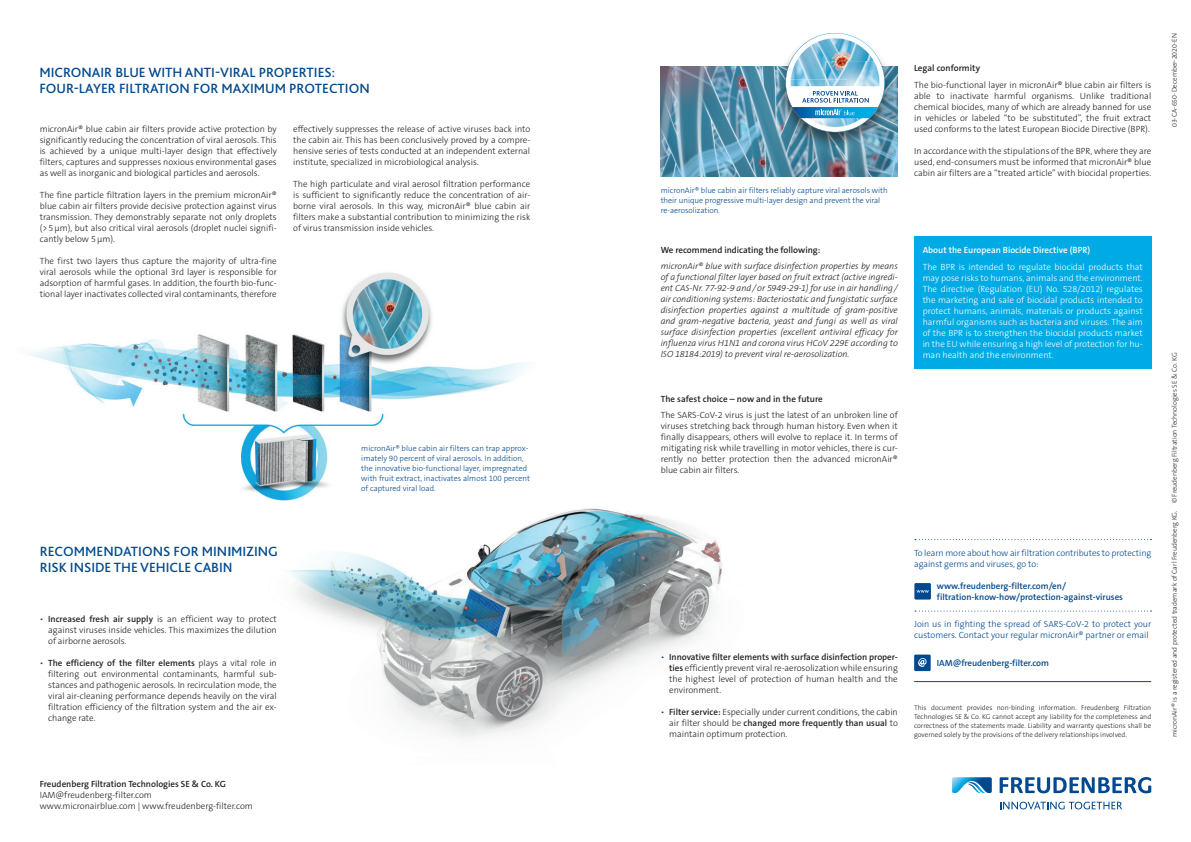
<style>
.page{position:relative;width:1191px;height:842px;background:#fff}
.page>*{position:absolute;margin:0;border:0;box-sizing:border-box;transform-origin:0 0}
.t1{font:500 14px/16px "Bliss 2";color:#01498e}
.t2{font:300 9px/11px "The Sans B W3";color:#231f20;text-align:justify}
.t3{font:italic 300 9px/11px "The Sans B W3";color:#231f20;text-align:justify}
.t4{font:300 9px/11px "The Sans B W3";color:#fff;text-align:justify}
.t5{font:600 9px "The Sans B W6";color:#231f20}
.t6{font:300 9px/11px "The Sans B W3";letter-spacing:-.01em;color:#01498e}
.t7{font:600 9px/11px "The Sans B W6";color:#01498e}
.t8{font:600 9px "The Sans B W6";color:#fff}
.t9{font:300 8px/10px "The Sans B W3";color:#01498e}
.t10{font:300 7px/9px "The Sans B W3";color:#231f20;text-align:justify}
.s1{color:#01498e}
.s2{font-family:"The Sans B W6";font-weight:600}
.s3{font-family:"The Sans B W3";font-weight:300;color:#01498e}
.s4{font-family:"The Sans B W3";font-weight:300}
</style>
<div class="page">
<svg style="left:999px;top:777px;width:152px;height:16px"></svg>
<svg style="left:952px;top:777px;width:39px;height:16px"></svg>
<svg style="left:1000px;top:802px;width:122px;height:7px"></svg>
<img style="left:29px;top:272px;width:498px;height:200px">
<div style="left:914px;top:237px;width:237px;height:132px;background:#00abe5"></div>
<img style="left:660px;top:66px;width:238px;height:110px">
<img style="left:243px;top:472px;width:479px;height:267px">
<div style="left:776px;top:32px;width:118px;height:118px;background:#231f20;opacity:.6"></div>
<img style="left:785px;top:33px;width:99px;height:99px">
<div style="left:914px;top:655px;width:16px;height:16px;background:#01498e"></div>
<svg style="left:918px;top:658px;width:8px;height:9px"></svg>
<svg style="left:915px;top:539px;width:236px;height:1px"></svg>
<svg style="left:915px;top:611px;width:236px;height:1px"></svg>
<hr style="left:914px;top:681px;width:237px;height:1px;background:#01498e">
<div style="left:914px;top:583px;width:17px;height:17px;background:#01498e"></div>
<svg style="left:916px;top:590px;width:12px;height:3px"></svg>
<h1 class="t1" style="left:39px;top:64px;width:332px">MICRONAIR BLUE WITH ANTI-VIRAL PROPERTIES:<br>FOUR-LAYER FILTRATION FOR MAXIMUM PROTECTION</h1>
<p class="t2" style="left:40px;top:124px;width:239px">micronAir® blue cabin air filters provide active protection by significantly reducing the concentration of viral aerosols. This is achieved by a unique multi-layer design that effectively filters, captures and suppresses noxious environmental gases as well as inorganic and biological particles and aerosols.</p>
<p class="t2" style="left:40px;top:190px;width:239px">The fine particle filtration layers in the premium micronAir® blue cabin air filters provide decisive protection against virus transmission. They demonstrably separate not only droplets (&gt;5µm), but also critical viral aerosols (droplet nuclei signifi&shy;cantly below 5µm).</p>
<p class="t2" style="left:40px;top:255px;width:239px">The first two layers thus capture the majority of ultra-fine viral aerosols while the optional 3rd layer is responsible for adsorption of harmful gases. In addition, the fourth bio-func&shy;tional layer inactivates collected viral contaminants, therefore</p>
<p class="t2" style="left:293px;top:123px;width:239px">effectively suppresses the release of active viruses back into the cabin air. This has been conclusively proved by a compre&shy;hensive series of tests conducted at an independent external institute, specialized in microbiological analysis.</p>
<p class="t2" style="left:293px;top:178px;width:239px">The high particulate and viral aerosol filtration performance is sufficient to significantly reduce the concentration of air&shy;borne viral aerosols. In this way, micronAir® blue cabin air filters make a substantial contribution to minimizing the risk of virus transmission inside vehicles.</p>
<h1 class="t1" style="left:40px;top:543px;width:240px">RECOMMENDATIONS FOR MINIMIZING<br>RISK INSIDE THE VEHICLE CABIN</h1>
<p class="t2" style="left:48px;top:613px;width:230px;text-indent:-9px"><span class="s1">•</span> <span class="s2">Increased fresh air supply</span> is an efficient way to protect against viruses inside vehicles. This maximizes the dilution of airborne aerosols.</p>
<p class="t5" style="left:40px;top:657px;width:239px"><span class="s3">•</span> The efficiency of the filter elements <span class="s4">plays a vital role in</span></p>
<p class="t2" style="left:48px;top:668px;width:230px">filtering out environmental contaminants, harmful sub&shy;stances and pathogenic aerosols. In recirculation mode, the viral air-cleaning performance depends heavily on the viral filtration efficiency of the filtration system and the air ex&shy;change rate.</p>
<p class="t5" style="left:40px;top:778px;width:188px">Freudenberg Filtration Technologies SE &amp; Co. KG</p>
<p class="t2" style="left:40px;top:790px;width:215px">IAM@freudenberg-filter.com<br>www.micronairblue.com | www.freudenberg-filter.com</p>
<p class="t9" style="left:361px;top:443px;width:170px">micronAir® blue cabin air filters can trap approx&shy;imately 90 percent of viral aerosols. In addition, the innovative bio-functional layer, impregnated with fruit extract, inactivates almost 100 percent of captured viral load.</p>
<p class="t9" style="left:660px;top:185px;width:229px">micronAir® blue cabin air filters reliably capture viral aerosols with their unique progressive multi-layer design and prevent the viral re-aerosolization.</p>
<p class="t5" style="left:660px;top:244px;width:161px">We recommend indicating the following:</p>
<p class="t3" style="left:660px;top:261px;width:239px">micronAir® blue with surface disinfection properties by means of a functional filter layer based on fruit extract (active ingredi&shy;ent CAS-Nr. 77-92-9 and/or 5949-29-1) for use in air handling/ air conditioning systems: Bacteriostatic and fungistatic surface disinfection properties against a multitude of gram-positive and gram-negative bacteria, yeast and fungi as well as viral surface disinfection properties (excellent antiviral efficacy for influenza virus H1N1 and corona virus HCoV 229E according to ISO 18184:2019) to prevent viral re-aerosolization.</p>
<p class="t5" style="left:660px;top:393px;width:164px">The safest choice – now and in the future</p>
<p class="t2" style="left:660px;top:410px;width:239px">The SARS-CoV-2 virus is just the latest of an unbroken line of viruses stretching back through human history. Even when it finally disappears, others will evolve to replace it. In terms of mitigating risk while travelling in motor vehicles, there is cur&shy;rently no better protection then the advanced micronAir® blue cabin air filters.</p>
<p class="t5" style="left:914px;top:63px;width:67px">Legal conformity</p>
<p class="t2" style="left:914px;top:79px;width:239px">The bio-functional layer in micronAir® blue cabin air filters is able to inactivate harmful organisms. Unlike traditional chemical biocides, many of which are already banned for use in vehicles or labeled “to be substituted”, the fruit extract used conforms to the latest European Biocide Directive (BPR).</p>
<p class="t2" style="left:914px;top:145px;width:239px">In accordance with the stipulations of the BPR, where they are used, end-consumers must be informed that micronAir® blue cabin air filters are a “treated article” with biocidal properties.</p>
<p class="t8" style="left:922px;top:244px;width:169px">About the European Biocide Directive (BPR)</p>
<p class="t4" style="left:922px;top:261px;width:222px">The BPR is intended to regulate biocidal products that may pose risks to humans, animals and the environment.<br>The directive (Regulation (EU) No. 528/2012) regulates the marketing and sale of biocidal products intended to protect humans, animals, materials or products against harmful organisms such as bacteria and viruses. The aim of the BPR is to strengthen the biocidal products market in the EU while ensuring a high level of protection for hu&shy;man health and the environment.</p>
<p class="t5" style="left:660px;top:651px;width:239px"><span class="s3">•</span> Innovative filter elements with surface disinfection proper-</p>
<p class="t2" style="left:669px;top:662px;width:230px"><span class="s2">ties</span> efficiently prevent viral re-aerosolization while ensuring the highest level of protection of human health and the environment.</p>
<p class="t2" style="left:660px;top:706px;width:239px"><span class="s1">•</span> <span class="s2">Filter service:</span> Especially under current conditions, the cabin</p>
<p class="t5" style="left:669px;top:717px;width:230px"><span class="s4">air filter should be</span> changed more frequently than usual <span class="s4">to</span></p>
<p class="t2" style="left:669px;top:728px;width:120px">maintain optimum protection.</p>
<p class="t6" style="left:914px;top:547px;width:239px">To learn more about how air filtration contributes to protecting against germs and viruses, go to:</p>
<p class="t7" style="left:936px;top:580px;width:188px">www.freudenberg-filter.com/en/ filtration-know-how/protection-against-viruses</p>
<p class="t6" style="left:914px;top:619px;width:239px">Join us in fighting the spread of SARS-CoV-2 to protect your customers. Contact your regular micronAir® partner or email</p>
<p class="t7" style="left:936px;top:657px;width:114px">IAM@freudenberg-filter.com</p>
<p class="t10" style="left:914px;top:703px;width:239px">This document provides non-binding information. Freudenberg Filtration Technologies SE &amp; Co. KG cannot accept any liability for the completeness and correctness of the statements made. Liability and warranty questions shall be governed solely by the provisions of the delivery relationships involved.</p>
<p class="t10" style="left:1170px;top:127px;width:96px;rotate:-90deg">03-CA-650-December-2020-EN</p>
<p class="t10" style="left:1170px;top:737px;width:386px;rotate:-90deg">micronAir® is a registered and protected trademark of Carl Freudenberg KG. © Freudenberg Filtration Technologies SE &amp; Co. KG</p>
</div>
